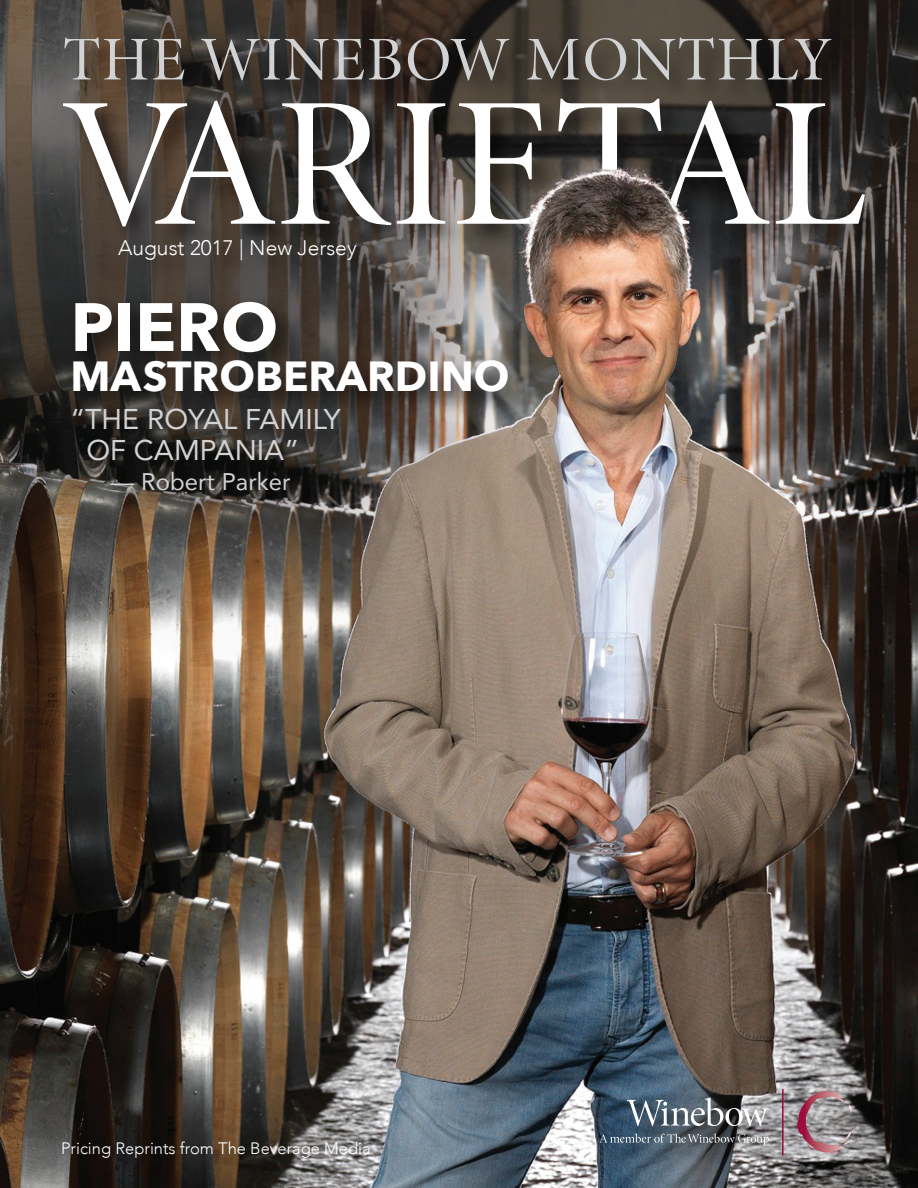
<style>
.page{position:relative;width:918px;height:1188px;background:#fff}
.page>*{position:absolute;margin:0;border:0;box-sizing:border-box;transform-origin:0 0}
.t1{font:185.25px "Minion Display";color:#fff}
.t2{font:700 67.5px "Avenir Next";color:#fff}
.t3{font:62.25px "Minion Display";letter-spacing:.025em;color:#d1d2d4}
.t4{font:700 42px "Avenir Next";color:#fff}
.t5{font:28.5px/31.5px "Avenir";color:#d1d2d4}
.t6{font:24px "Avenir";color:#d1d2d4}
.t7{font:300 21px "Avenir";color:#fff}
.t8{font:300 16.5px "Avenir";color:#fff}
</style>
<div class="page">
<img style="left:0;top:0;width:918px;height:1188px">
<img style="left:51px;top:16px;width:849px;height:287px">
<img style="left:106px;top:225px;width:284px;height:56px">
<img style="left:770px;top:1077px;width:47px;height:111px">
<svg style="left:802px;top:1089px;width:53px;height:64px;background:#9e888d"></svg>
<img style="left:615px;top:1086px;width:187px;height:36px">
<svg style="left:627px;top:1098px;width:142px;height:24px;background:#788189"></svg>
<img style="left:588px;top:1122px;width:215px;height:56px">
<svg style="left:599px;top:1134px;width:170px;height:11px;background:#6a747e"></svg>
<img style="left:59px;top:281px;width:484px;height:438px">
<h3 class="t3" style="left:63px;top:29px;width:770px">THE WINEBOW MONTHLY</h3>
<h1 class="t1" style="left:63px;top:75px;width:806px">VARIETAL</h1>
<p class="t7" style="left:118px;top:235px;width:240px">August 2017 | New Jersey</p>
<h2 class="t2" style="left:70px;top:269px;width:209px">PIERO</h2>
<h3 class="t4" style="left:70px;top:340px;width:441px">MASTROBERARDINO</h3>
<h3 class="t5" style="left:86px;top:402px;width:256px;text-indent:-16px">“THE ROYAL FAMILY<br>OF CAMPANIA”</h3>
<h3 class="t6" style="left:111px;top:463px;width:182px">— Robert Parker</h3>
<p class="t8" style="left:61px;top:1139px;width:311px">Pricing Reprints from The Beverage Media</p>
</div>
